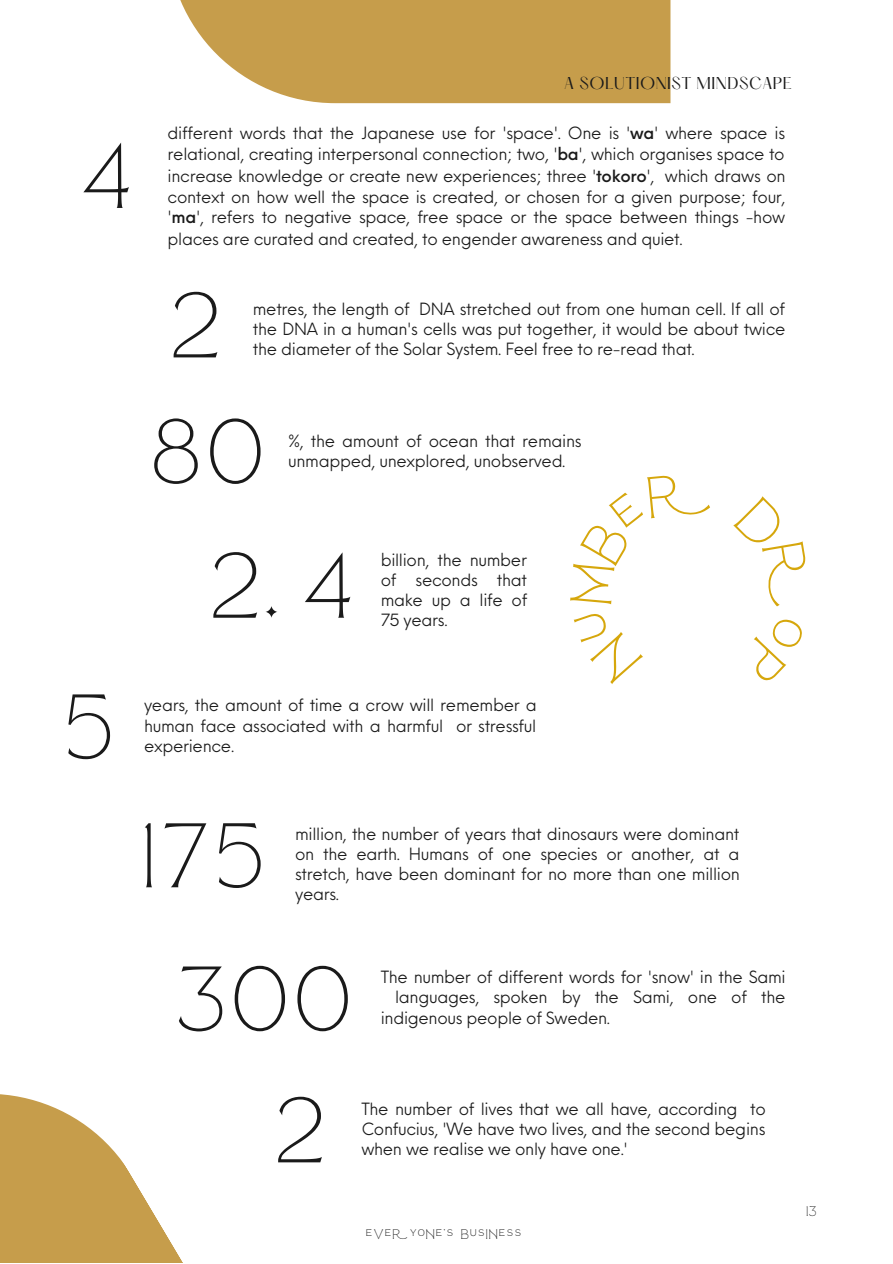
<style>
.page{position:relative;width:893px;height:1264px;background:#fff}
.page>*{position:absolute;margin:0;border:0;box-sizing:border-box;transform-origin:0 0}
.t1{font:79.5px "Reborn";letter-spacing:.005em;color:#1a1a1a}
.t2{font:16.5px/20.2px "Neue Einstellung";letter-spacing:-.02em;color:#1a1a1a;text-align:justify}
.t3{font:15px "Hatton";letter-spacing:.03em;color:#1a1a1a}
.t4{font:12.15px "Reborn";color:#1a1a1a}
.t5{font:12px "Reborn";letter-spacing:.015em;color:#1a1a1a}
.s1{font-weight:500}
</style>
<div class="page">
<svg style="left:0;top:1094px;width:183px;height:168px;fill:#c69d4b"></svg>
<svg style="left:180px;top:0;width:490px;height:103px;background:#cba55a"></svg>
<h1 class="t1" style="left:77px;top:140px;width:59px">4</h1>
<p class="t3" style="left:564px;top:76px;width:229px">A SOLUTIONIST MINDSCAPE</p>
<p class="t2" style="left:168px;top:121px;width:619px;line-height:21.1px">different words that the Japanese use for 'space'. One is '<span class="s1">wa</span>' where space is relational, creating interpersonal connection; two, '<span class="s1">ba</span>', which organises space to increase knowledge or create new experiences; three '<span class="s1">tokoro</span>', which draws on context on how well the space is created, or chosen for a given purpose; four, '<span class="s1">ma</span>', refers to negative space, free space or the space between things -how places are curated and created, to engender awareness and quiet.</p>
<h1 class="t1" style="left:168px;top:290px;width:57px">2</h1>
<p class="t2" style="left:253px;top:297px;width:534px">metres, the length of DNA stretched out from one human cell. If all of the DNA in a human's cells was put together, it would be about twice the diameter of the Solar System. Feel free to re-read that.</p>
<h1 class="t1" style="left:148px;top:415px;width:120px">80</h1>
<p class="t2" style="left:288px;top:429px;width:295px">%, the amount of ocean that remains unmapped, unexplored, unobserved.</p>
<h1 class="t1" style="left:207px;top:550px;width:150px">2.4</h1>
<p class="t2" style="left:380px;top:548px;width:148px">billion, the number of seconds that make up a life of 75 years.</p>
<h1 class="t1" style="left:62px;top:691px;width:55px">5</h1>
<p class="t2" style="left:144px;top:693px;width:394px">years, the amount of time a crow will remember a human face associated with a harmful or stressful experience.</p>
<h1 class="t1" style="left:139px;top:819px;width:129px">175</h1>
<p class="t2" style="left:295px;top:821px;width:446px">million, the number of years that dinosaurs were dominant on the earth. Humans of one species or another, at a stretch, have been dominant for no more than one million years.</p>
<h1 class="t1" style="left:173px;top:962px;width:182px">300</h1>
<p class="t2" style="left:380px;top:965px;width:406px">The number of different words for 'snow' in the Sami</p>
<p class="t2" style="left:395px;top:985px;width:392px">languages, spoken by the Sami, one of the</p>
<p class="t2" style="left:380px;top:1005px;width:231px">indigenous people of Sweden.</p>
<h1 class="t1" style="left:272px;top:1094px;width:57px">2</h1>
<p class="t2" style="left:361px;top:1096px;width:406px">The number of lives that we all have, according to Confucius, 'We have two lives, and the second begins when we realise we only have one.'</p>
<p class="t5" style="left:365px;top:1228px;width:158px">everyone's business</p>
<p class="t4" style="left:805px;top:1205px;width:13px">13</p>
</div>
